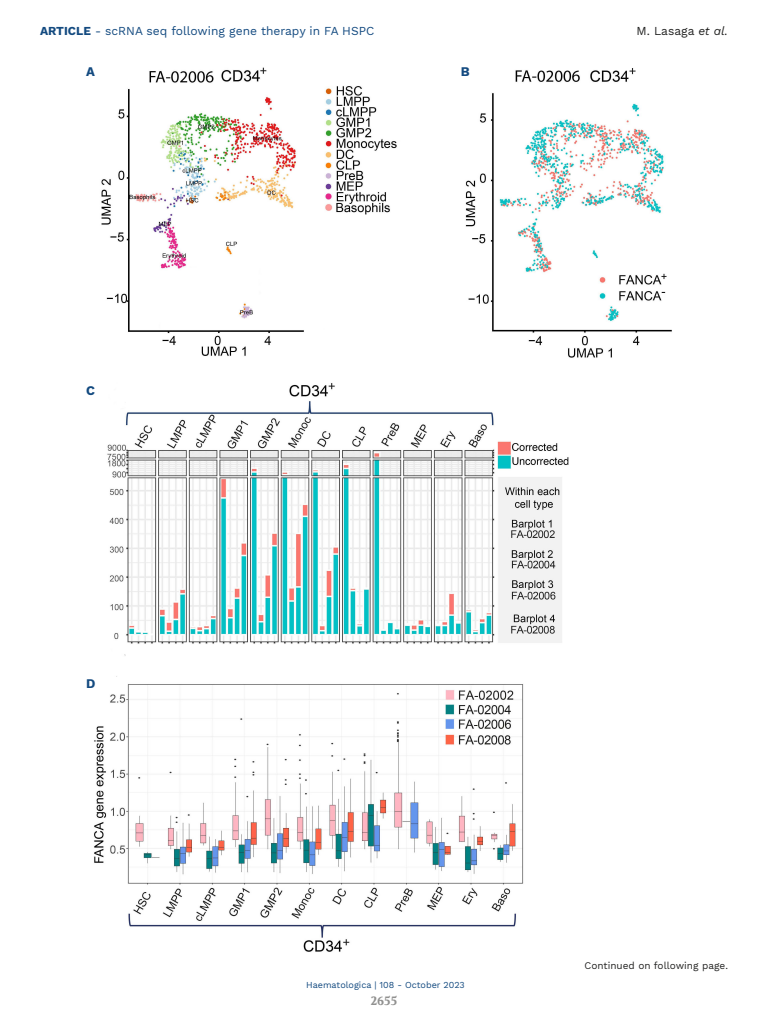
<style>
.page{position:relative;width:768px;height:1024px;background:#fff}
.page>*{position:absolute;margin:0;border:0;box-sizing:border-box;transform-origin:0 0}
.t1{font:700 13px "Work Sans";color:#134a80}
.t2{font:12px "Work Sans";color:#134a80}
.t3{font:12px "Work Sans";color:#222221}
.t4{font:700 12px "Volkhov";color:#919190}
.t5{font:10px "Work Sans";color:#222221}
.t6{font:9px "Work Sans";color:#134a80}
.s1{font-weight:700}
.s2{font-style:italic}
</style>
<div class="page">
<img style="left:94px;top:67px;width:578px;height:885px">
<p class="t2" style="left:40px;top:24px;width:336px"><span class="s1">ARTICLE</span> - scRNA seq following gene therapy in FA HSPC</p>
<p class="t3" style="left:637px;top:24px;width:93px">M. Lasaga <span class="s2">et al.</span></p>
<p class="t1" style="left:86px;top:64px;width:10px">A</p>
<p class="t1" style="left:86px;top:382px;width:10px">C</p>
<p class="t1" style="left:86px;top:676px;width:11px">D</p>
<p class="t1" style="left:461px;top:64px;width:10px">B</p>
<p class="t6" style="left:306px;top:979px;width:160px">Haematologica | 108 - October 2023</p>
<p class="t4" style="left:371px;top:993px;width:28px">2655</p>
<p class="t5" style="left:585px;top:960px;width:145px">Continued on following page.</p>
</div>
